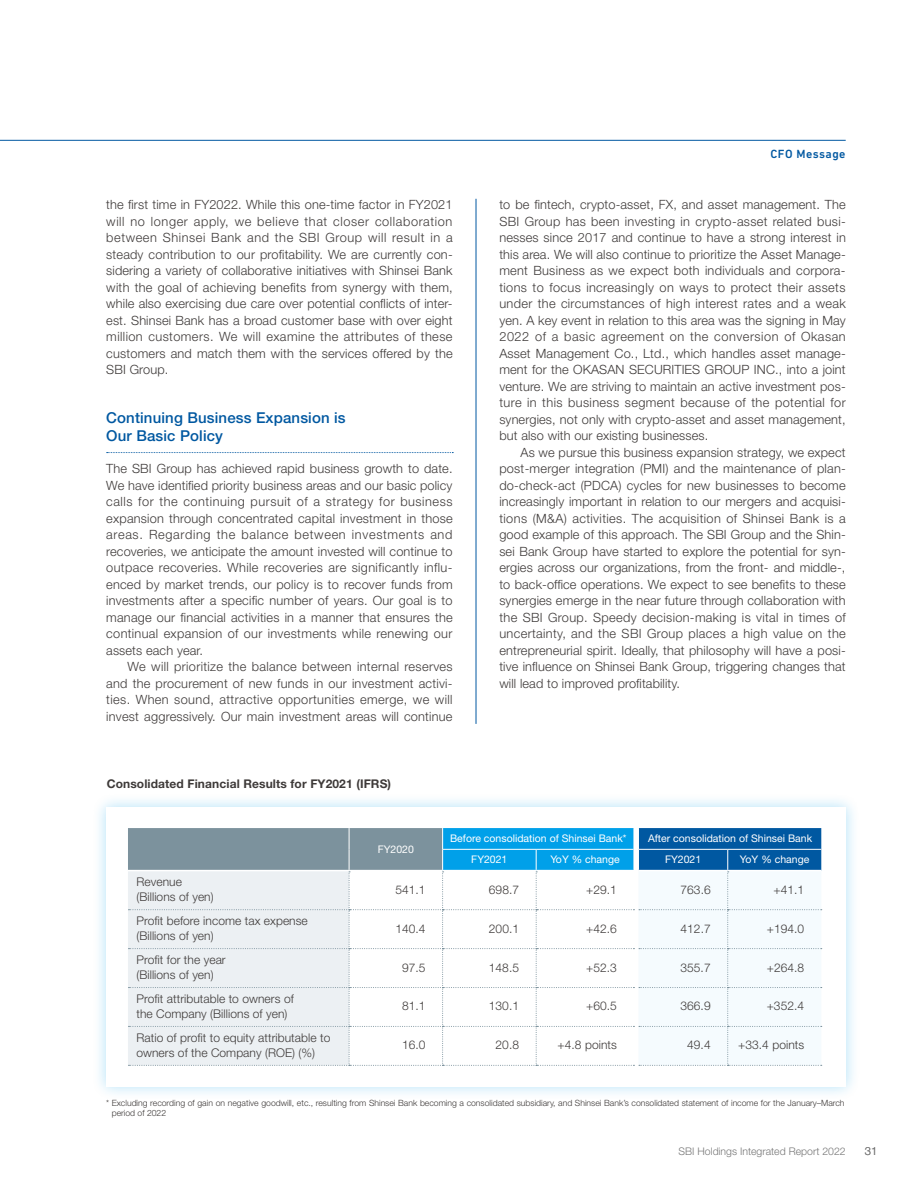
<style>
.page{position:relative;width:918px;height:1188px;background:#fff}
.page>*{position:absolute;margin:0;border:0;box-sizing:border-box;transform-origin:0 0}
.t1{font:500 15px/18px "Helvetica Neue LT Std";letter-spacing:.01em;color:#0058a1}
.t2{font:300 12.75px/16.5px "Helvetica Neue LT Std";letter-spacing:.01em;color:#3e3a39;text-align:justify}
.t3{font:500 12.15px "DIN Next LT Pro";letter-spacing:.035em;color:#0058a1}
.t4{font:300 12px/15px "Helvetica Neue LT Std";letter-spacing:.005em;color:#3e3a39}
.t5{font:700 12px "Helvetica Neue LT Std";letter-spacing:.01em;color:#3e3a39}
.t6{font:300 11.25px "Helvetica Neue LT Std";color:#777}
.t7{font:10.5px "Helvetica Neue LT Std";color:#fff}
.t8{font:300 10.5px "Helvetica Neue LT Std";color:#777}
.t9{font:300 8.7px/10.5px "Helvetica Neue LT Std";color:#3e3a39}
</style>
<div class="page">
<div style="left:92px;top:792px;width:768px;height:309px;background:#00a0e9;opacity:.3"></div>
<div style="left:106px;top:807px;width:740px;height:279px;background:#fff"></div>
<svg style="left:107px;top:452px;width:346px;height:1px"></svg>
<hr style="left:476px;top:199px;width:1px;height:525px;background:#0058a1">
<svg style="left:128px;top:828px;width:694px;height:238px"></svg>
<hr style="left:0;top:140px;width:846px;height:1px;background:#0058a1">
<p class="t2" style="left:106px;top:196px;width:348px">the first time in FY2022. While this one-time factor in FY2021 will no longer apply, we believe that closer collaboration between Shinsei Bank and the SBI Group will result in a steady contribution to our profitability. We are currently con&shy;sidering a variety of collaborative initiatives with Shinsei Bank with the goal of achieving benefits from synergy with them, while also exercising due care over potential conflicts of inter&shy;est. Shinsei Bank has a broad customer base with over eight million customers. We will examine the attributes of these customers and match them with the services offered by the SBI Group.</p>
<p class="t1" style="left:106px;top:408px;width:241px">Continuing Business Expansion is<br>Our Basic Policy</p>
<p class="t2" style="left:106px;top:460px;width:348px">The SBI Group has achieved rapid business growth to date.<br>We have identified priority business areas and our basic policy calls for the continuing pursuit of a strategy for business expansion through concentrated capital investment in those areas. Regarding the balance between investments and recoveries, we anticipate the amount invested will continue to outpace recoveries. While recoveries are significantly influ&shy;enced by market trends, our policy is to recover funds from investments after a specific number of years. Our goal is to manage our financial activities in a manner that ensures the continual expansion of our investments while renewing our assets each year.</p>
<p class="t2" style="left:106px;top:658px;width:348px;text-indent:21px">We will prioritize the balance between internal reserves and the procurement of new funds in our investment activi&shy;ties. When sound, attractive opportunities emerge, we will invest aggressively. Our main investment areas will continue</p>
<p class="t5" style="left:107px;top:776px;width:286px">Consolidated Financial Results for FY2021 (IFRS)</p>
<p class="t3" style="left:771px;top:147px;width:76px">CFO Message</p>
<p class="t2" style="left:499px;top:196px;width:348px">to be fintech, crypto-asset, FX, and asset management. The SBI Group has been investing in crypto-asset related busi&shy;nesses since 2017 and continue to have a strong interest in this area. We will also continue to prioritize the Asset Manage&shy;ment Business as we expect both individuals and corpora&shy;tions to focus increasingly on ways to protect their assets under the circumstances of high interest rates and a weak yen. A key event in relation to this area was the signing in May 2022 of a basic agreement on the conversion of Okasan Asset Management Co., Ltd., which handles asset manage&shy;ment for the OKASAN SECURITIES GROUP INC., into a joint venture. We are striving to maintain an active investment pos&shy;ture in this business segment because of the potential for synergies, not only with crypto-asset and asset management, but also with our existing businesses.</p>
<p class="t2" style="left:499px;top:444px;width:348px;text-indent:21px">As we pursue this business expansion strategy, we expect post-merger integration (PMI) and the maintenance of plan&shy;do-check-act (PDCA) cycles for new businesses to become increasingly important in relation to our mergers and acquisi&shy;tions (M&amp;A) activities. The acquisition of Shinsei Bank is a good example of this approach. The SBI Group and the Shin&shy;sei Bank Group have started to explore the potential for syn&shy;ergies across our organizations, from the front- and middle-, to back-office operations. We expect to see benefits to these synergies emerge in the near future through collaboration with the SBI Group. Speedy decision-making is vital in times of uncertainty, and the SBI Group places a high value on the entrepreneurial spirit. Ideally, that philosophy will have a posi&shy;tive influence on Shinsei Bank Group, triggering changes that will lead to improved profitability.</p>
<p class="t7" style="left:378px;top:843px;width:38px">FY2020</p>
<p class="t7" style="left:450px;top:832px;width:178px">Before consolidation of Shinsei Bank*</p>
<p class="t7" style="left:648px;top:832px;width:166px">After consolidation of Shinsei Bank</p>
<p class="t7" style="left:471px;top:853px;width:38px">FY2021</p>
<p class="t7" style="left:550px;top:853px;width:71px">YoY % change</p>
<p class="t7" style="left:665px;top:853px;width:38px">FY2021</p>
<p class="t7" style="left:740px;top:853px;width:71px">YoY % change</p>
<p class="t4" style="left:136px;top:874px;width:79px">Revenue (Billions of yen)</p>
<p class="t4" style="left:395px;top:882px;width:32px">541.1</p>
<p class="t4" style="left:489px;top:882px;width:32px">698.7</p>
<p class="t4" style="left:586px;top:882px;width:32px">+29.1</p>
<p class="t4" style="left:680px;top:882px;width:32px">763.6</p>
<p class="t4" style="left:773px;top:882px;width:32px">+41.1</p>
<p class="t4" style="left:136px;top:913px;width:173px">Profit before income tax expense (Billions of yen)</p>
<p class="t4" style="left:395px;top:921px;width:32px">140.4</p>
<p class="t4" style="left:489px;top:921px;width:32px">200.1</p>
<p class="t4" style="left:586px;top:921px;width:32px">+42.6</p>
<p class="t4" style="left:680px;top:921px;width:32px">412.7</p>
<p class="t4" style="left:767px;top:921px;width:39px">+194.0</p>
<p class="t4" style="left:136px;top:952px;width:91px">Profit for the year (Billions of yen)</p>
<p class="t4" style="left:402px;top:959px;width:25px">97.5</p>
<p class="t4" style="left:489px;top:959px;width:32px">148.5</p>
<p class="t4" style="left:586px;top:959px;width:32px">+52.3</p>
<p class="t4" style="left:680px;top:959px;width:32px">355.7</p>
<p class="t4" style="left:767px;top:959px;width:39px">+264.8</p>
<p class="t4" style="left:136px;top:991px;width:159px">Profit attributable to owners of the Company (Billions of yen)</p>
<p class="t4" style="left:402px;top:998px;width:25px">81.1</p>
<p class="t4" style="left:489px;top:998px;width:32px">130.1</p>
<p class="t4" style="left:586px;top:998px;width:32px">+60.5</p>
<p class="t4" style="left:680px;top:998px;width:32px">366.9</p>
<p class="t4" style="left:767px;top:998px;width:39px">+352.4</p>
<p class="t4" style="left:136px;top:1030px;width:195px">Ratio of profit to equity attributable to owners of the Company (ROE) (%)</p>
<p class="t4" style="left:402px;top:1037px;width:25px">16.0</p>
<p class="t4" style="left:496px;top:1037px;width:25px">20.8</p>
<p class="t4" style="left:558px;top:1037px;width:61px">+4.8 points</p>
<p class="t4" style="left:687px;top:1037px;width:25px">49.4</p>
<p class="t4" style="left:738px;top:1037px;width:68px">+33.4 points</p>
<p class="t9" style="left:112px;top:1097px;width:734px;text-indent:-5px">* Excluding recording of gain on negative goodwill, etc., resulting from Shinsei Bank becoming a consolidated subsidiary, and Shinsei Bank’s consolidated statement of income for the January–March period of 2022</p>
<p class="t8" style="left:679px;top:1144px;width:169px">SBI Holdings Integrated Report 2022</p>
<p class="t6" style="left:865px;top:1144px;width:14px">31</p>
</div>
